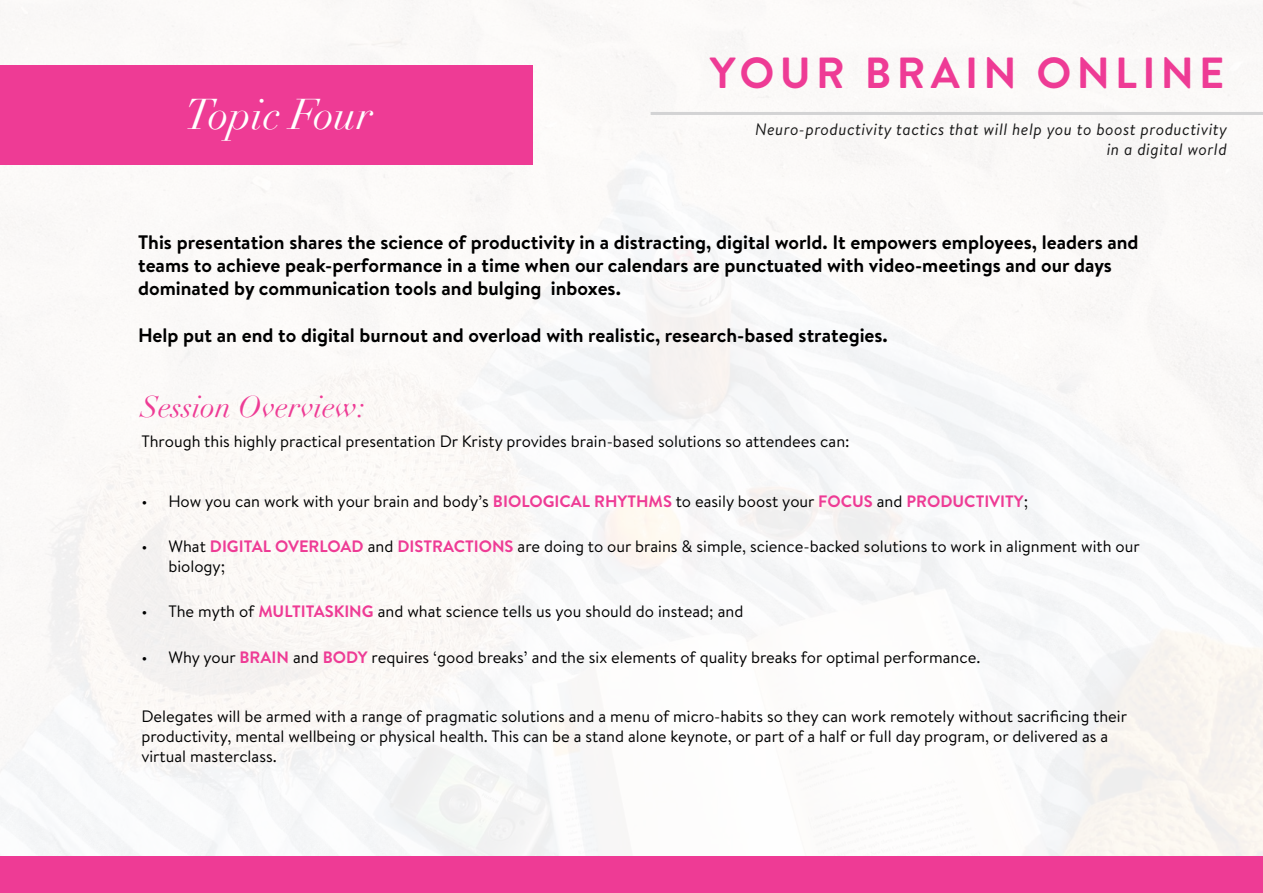
<style>
.page{position:relative;width:1263px;height:893px;background:#fff}
.page>*{position:absolute;margin:0;border:0;box-sizing:border-box;transform-origin:0 0}
.t1{font:700 43.5px "Brandon Text";letter-spacing:.12em;color:#ee3b95}
.t2{font:italic 42px "Didot";color:#fff}
.t3{font:italic 30px "Didot";color:#ee3b95}
.t4{font:700 19.5px/23.4px "Brandon Text";color:#000}
.t5{font:16.5px/19.8px "Brandon Text";color:#000}
.t6{font:italic 16.5px/19.8px "Brandon Text";letter-spacing:.025em;color:#191919;text-align:right}
.s1{font-weight:700;color:#ee3b95}
</style>
<div class="page">
<img style="left:0;top:0;width:1263px;height:857px">
<div style="left:0;top:65px;width:533px;height:99px;background:#ee3b95"></div>
<hr style="left:651px;top:112px;width:612px;height:3px;background:#d3d3d4">
<div style="left:0;top:857px;width:1263px;height:36px;background:#ee3b95"></div>
<h2 class="t2" style="left:185px;top:88px;width:190px">Topic Four</h2>
<h1 class="t1" style="left:710px;top:43px;width:516px">YOUR BRAIN ONLINE</h1>
<p class="t6" style="left:755px;top:119px;width:473px">Neuro-productivity tactics that will help you to boost productivity in a digital world</p>
<p class="t4" style="left:138px;top:230px;width:1002px">This presentation shares the science of productivity in a distracting, digital world. It empowers employees, leaders and teams to achieve peak-performance in a time when our calendars are punctuated with video-meetings and our days dominated by communication tools and bulging inboxes.</p>
<p class="t4" style="left:138px;top:323px;width:751px">Help put an end to digital burnout and overload with realistic, research-based strategies.</p>
<h3 class="t3" style="left:141px;top:388px;width:226px">Session Overview:</h3>
<p class="t5" style="left:141px;top:431px;width:710px">Through this highly practical presentation Dr Kristy provides brain-based solutions so attendees can:</p>
<p class="t5" style="left:141px;top:491px;width:888px">• How you can work with your brain and body’s <span class="s1">BIOLOGICAL RHYTHMS</span> to easily boost your <span class="s1">FOCUS</span> and <span class="s1">PRODUCTIVITY</span>;</p>
<p class="t5" style="left:168px;top:536px;width:973px;text-indent:-27px">• What <span class="s1">DIGITAL OVERLOAD</span> and <span class="s1">DISTRACTIONS</span> are doing to our brains &amp; simple, science-backed solutions to work in alignment with our biology;</p>
<p class="t5" style="left:141px;top:601px;width:603px">• The myth of <span class="s1">MULTITASKING</span> and what science tells us you should do instead; and</p>
<p class="t5" style="left:141px;top:646px;width:840px">• Why your <span class="s1">BRAIN</span> and <span class="s1">BODY</span> requires ‘good breaks’ and the six elements of quality breaks for optimal performance.</p>
<p class="t5" style="left:141px;top:706px;width:987px">Delegates will be armed with a range of pragmatic solutions and a menu of micro-habits so they can work remotely without sacrificing their productivity, mental wellbeing or physical health. This can be a stand alone keynote, or part of a half or full day program, or delivered as a virtual masterclass.</p>
</div>
